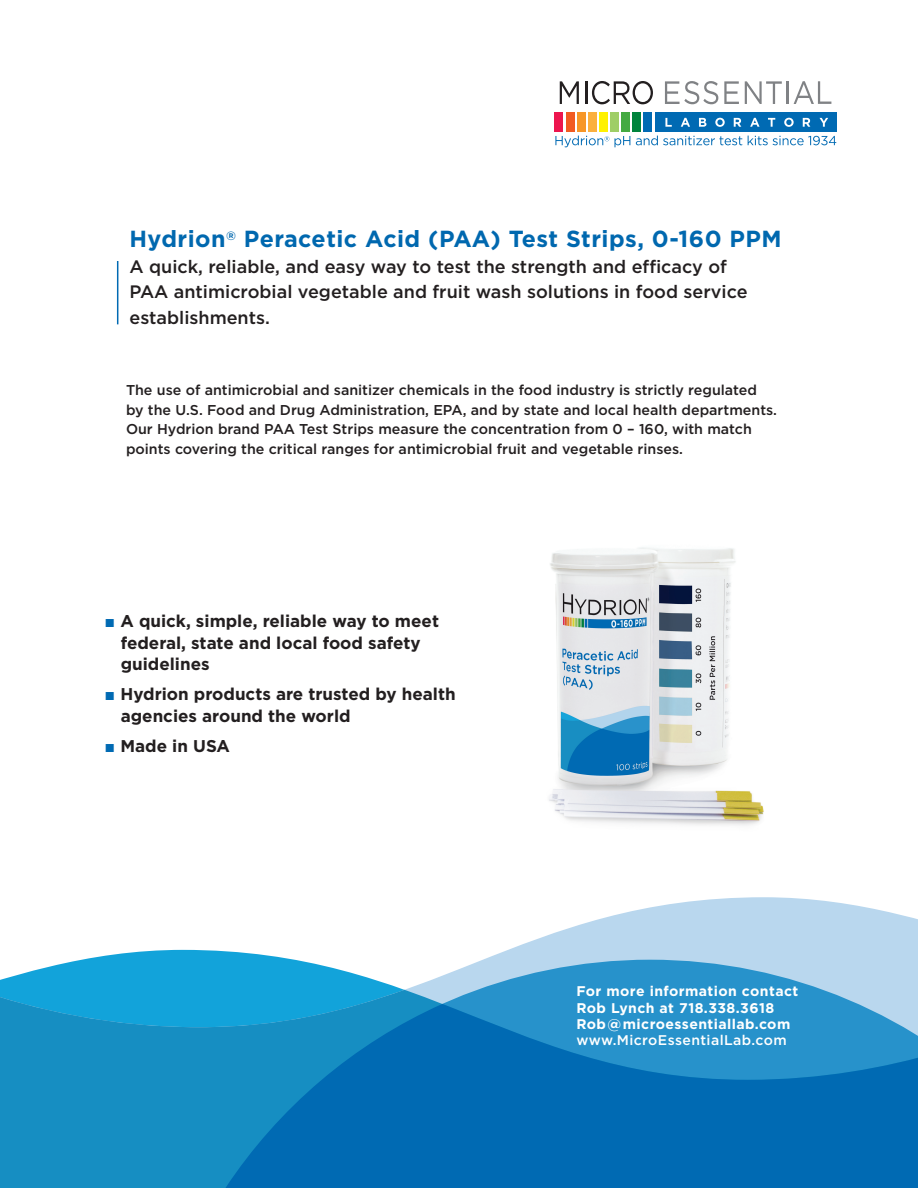
<style>
.page{position:relative;width:918px;height:1188px;background:#fff}
.page>*{position:absolute;margin:0;border:0;box-sizing:border-box;transform-origin:0 0}
.product_name{font:700 23.25px "Gotham";letter-spacing:.02em;color:#0068af}
.t1{font:500 18px "Gotham";color:#231f20}
.text_w_space_after{font:700 16.95px/21.9px "Gotham";color:#231f20}
.text{font:500 14.25px/19.5px "Gotham";color:#231f20}
.t2{font:700 14.1px/16.4px "Gotham";letter-spacing:.03em;color:#fff}
.t3{font:500 14.1px "Gotham";letter-spacing:.03em;color:#fff}
.s1{color:#006ab3}
</style>
<div class="page">
<hr style="left:117px;top:261px;width:1px;height:63px;background:#006ab3">
<img style="left:549px;top:547px;width:215px;height:279px">
<svg style="left:10px;top:897px;width:908px;height:80px"></svg>
<svg style="left:141px;top:960px;width:777px;height:17px"></svg>
<svg style="left:0;top:977px;width:918px;height:211px;background:#279acd"></svg>
<svg style="left:141px;top:1004px;width:777px;height:184px;background:#0c7abb"></svg>
<div style="left:655px;top:113px;width:182px;height:19px;background:#006ab3"></div>
<div style="left:555px;top:113px;width:8px;height:19px;background:#ed154e"></div>
<div style="left:566px;top:113px;width:8px;height:19px;background:#f25b21"></div>
<div style="left:577px;top:113px;width:8px;height:19px;background:#f79727"></div>
<div style="left:588px;top:113px;width:8px;height:19px;background:#fbb03f"></div>
<div style="left:599px;top:113px;width:8px;height:19px;background:#fff101"></div>
<div style="left:610px;top:113px;width:9px;height:19px;background:#9fce66"></div>
<div style="left:622px;top:113px;width:8px;height:19px;background:#44aa42"></div>
<div style="left:633px;top:113px;width:8px;height:19px;background:#00843d"></div>
<div style="left:644px;top:113px;width:8px;height:19px;background:#006ab3"></div>
<svg style="left:665px;top:118px;width:7px;height:9px"></svg>
<svg style="left:681px;top:118px;width:9px;height:9px"></svg>
<svg style="left:699px;top:118px;width:7px;height:9px"></svg>
<svg style="left:715px;top:118px;width:10px;height:9px"></svg>
<svg style="left:734px;top:118px;width:7px;height:9px"></svg>
<svg style="left:750px;top:118px;width:10px;height:9px"></svg>
<svg style="left:768px;top:118px;width:7px;height:9px"></svg>
<svg style="left:784px;top:118px;width:10px;height:9px"></svg>
<svg style="left:803px;top:118px;width:7px;height:9px"></svg>
<svg style="left:820px;top:118px;width:8px;height:9px"></svg>
<svg style="left:560px;top:81px;width:19px;height:23px"></svg>
<hr style="left:585px;top:81px;width:2px;height:23px;background:#231f20">
<svg style="left:592px;top:81px;width:61px;height:23px"></svg>
<svg style="left:724px;top:81px;width:15px;height:23px"></svg>
<svg style="left:665px;top:81px;width:53px;height:23px"></svg>
<svg style="left:745px;top:81px;width:37px;height:23px"></svg>
<hr style="left:786px;top:81px;width:3px;height:23px;background:#808285">
<svg style="left:794px;top:81px;width:37px;height:23px"></svg>
<svg style="left:555px;top:136px;width:75px;height:11px"></svg>
<svg style="left:636px;top:136px;width:106px;height:9px"></svg>
<svg style="left:748px;top:136px;width:88px;height:9px"></svg>
<p class="product_name" style="left:130px;top:226px;width:654px">Hydrion<sup>®</sup> Peracetic Acid (PAA) Test Strips, 0-160 PPM</p>
<p class="t1" style="left:130px;top:256px;width:599px">A quick, reliable, and easy way to test the strength and efficacy of</p>
<p class="t1" style="left:130px;top:282px;width:620px">PAA antimicrobial vegetable and fruit wash solutions in food service</p>
<p class="t1" style="left:130px;top:307px;width:142px">establishments.</p>
<p class="text" style="left:126px;top:380px;width:633px">The use of antimicrobial and sanitizer chemicals in the food industry is strictly regulated</p>
<p class="text" style="left:126px;top:400px;width:653px">by the U.S. Food and Drug Administration, EPA, and by state and local health departments.<br>Our Hydrion brand PAA Test Strips measure the concentration from 0 – 160, with match points covering the critical ranges for antimicrobial fruit and vegetable rinses.</p>
<p class="text_w_space_after" style="left:121px;top:609px;width:320px;text-indent:-15px"><span class="s1">■</span> A quick, simple, reliable way to meet federal, state and local food safety guidelines</p>
<p class="text_w_space_after" style="left:121px;top:683px;width:336px;text-indent:-15px"><span class="s1">■</span> Hydrion products are trusted by health agencies around the world</p>
<p class="text_w_space_after" style="left:105px;top:734px;width:126px"><span class="s1">■</span> Made in USA</p>
<p class="t2" style="left:576px;top:983px;width:223px">For more information contact<br>Rob Lynch at 718.338.3618</p>
<p class="t2" style="left:576px;top:1016px;width:215px">Rob@microessentiallab.com</p>
<p class="t3" style="left:576px;top:1032px;width:212px">www.MicroEssentialLab.com</p>
</div>
